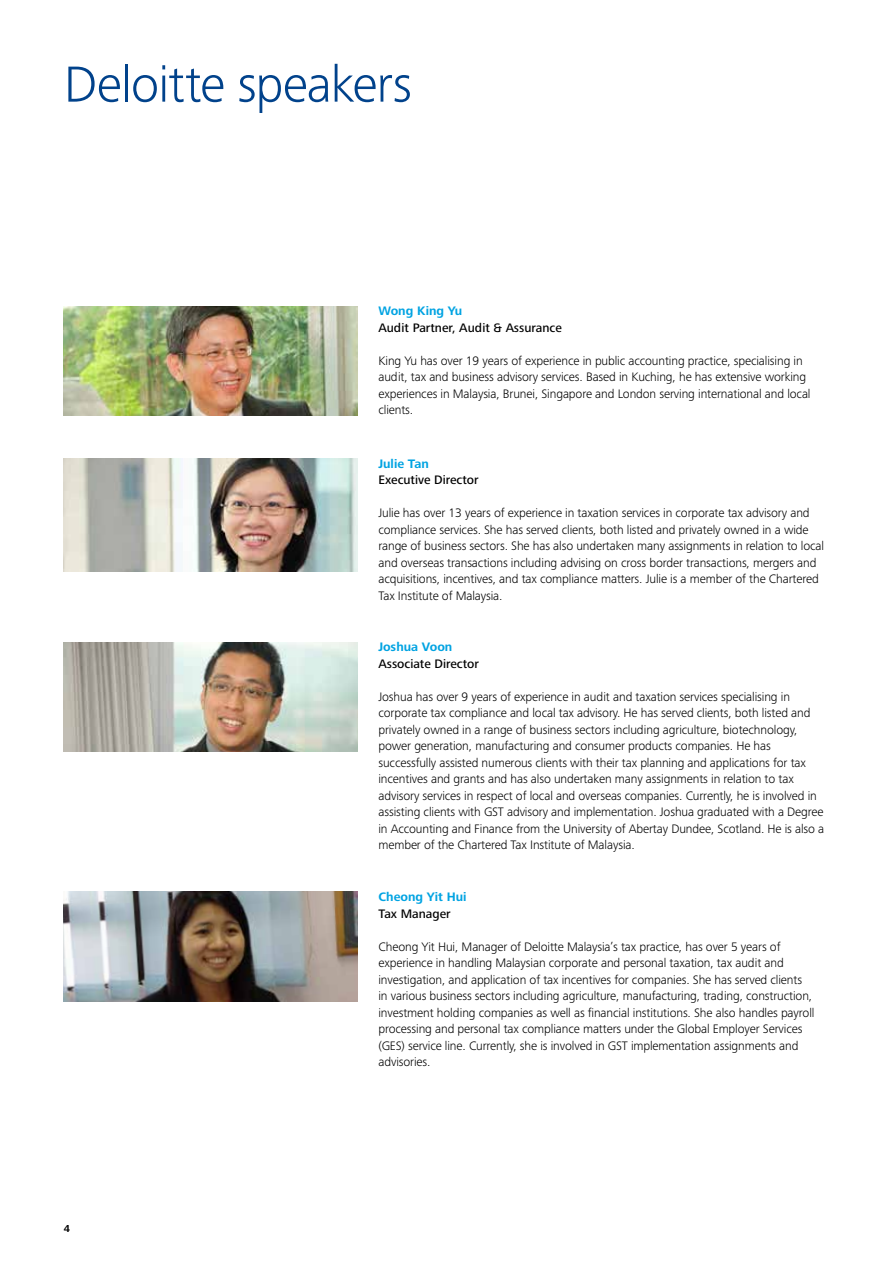
<style>
.page{position:relative;width:893px;height:1263px;background:#fff}
.page>*{position:absolute;margin:0;border:0;box-sizing:border-box;transform-origin:0 0}
.t1{font:300 52.5px "Frutiger Next Pro";letter-spacing:-.015em;color:#01428b}
.t2{font:300 12.75px/16.5px "Frutiger Next Pro";letter-spacing:-.01em;color:#000}
.t3{font:500 12.75px "Frutiger Next Pro";color:#000}
.t4{font:700 12.75px "Frutiger Next Pro";color:#00a3e2}
.t5{font:700 10.5px "Frutiger Next Pro";color:#000}
</style>
<div class="page">
<img style="left:64px;top:306px;width:293px;height:110px">
<img style="left:64px;top:458px;width:293px;height:113px">
<img style="left:64px;top:642px;width:293px;height:110px">
<img style="left:64px;top:892px;width:293px;height:110px">
<h1 class="t1" style="left:64px;top:54px;width:350px">Deloitte speakers</h1>
<p class="t4" style="left:378px;top:304px;width:85px">Wong King Yu</p>
<p class="t3" style="left:378px;top:320px;width:185px">Audit Partner, Audit &amp; Assurance</p>
<p class="t2" style="left:378px;top:352px;width:434px">King Yu has over 19 years of experience in public accounting practice, specialising in audit, tax and business advisory services. Based in Kuching, he has extensive working experiences in Malaysia, Brunei, Singapore and London serving international and local clients.</p>
<p class="t5" style="left:64px;top:1222px;width:8px">4</p>
<p class="t4" style="left:378px;top:456px;width:52px">Julie Tan</p>
<p class="t3" style="left:378px;top:473px;width:102px">Executive Director</p>
<p class="t2" style="left:378px;top:505px;width:447px">Julie has over 13 years of experience in taxation services in corporate tax advisory and compliance services. She has served clients, both listed and privately owned in a wide range of business sectors. She has also undertaken many assignments in relation to local and overseas transactions including advising on cross border transactions, mergers and acquisitions, incentives, and tax compliance matters. Julie is a member of the Chartered Tax Institute of Malaysia.</p>
<p class="t4" style="left:378px;top:640px;width:75px">Joshua Voon</p>
<p class="t3" style="left:378px;top:656px;width:102px">Associate Director</p>
<p class="t2" style="left:378px;top:688px;width:447px">Joshua has over 9 years of experience in audit and taxation services specialising in corporate tax compliance and local tax advisory. He has served clients, both listed and privately owned in a range of business sectors including agriculture, biotechnology, power generation, manufacturing and consumer products companies. He has successfully assisted numerous clients with their tax planning and applications for tax incentives and grants and has also undertaken many assignments in relation to tax advisory services in respect of local and overseas companies. Currently, he is involved in assisting clients with GST advisory and implementation. Joshua graduated with a Degree in Accounting and Finance from the University of Abertay Dundee, Scotland. He is also a member of the Chartered Tax Institute of Malaysia.</p>
<p class="t4" style="left:378px;top:890px;width:90px">Cheong Yit Hui</p>
<p class="t3" style="left:378px;top:906px;width:74px">Tax Manager</p>
<p class="t2" style="left:378px;top:938px;width:437px">Cheong Yit Hui, Manager of Deloitte Malaysia’s tax practice, has over 5 years of experience in handling Malaysian corporate and personal taxation, tax audit and investigation, and application of tax incentives for companies. She has served clients in various business sectors including agriculture, manufacturing, trading, construction, investment holding companies as well as financial institutions. She also handles payroll processing and personal tax compliance matters under the Global Employer Services (GES) service line. Currently, she is involved in GST implementation assignments and advisories.</p>
</div>
